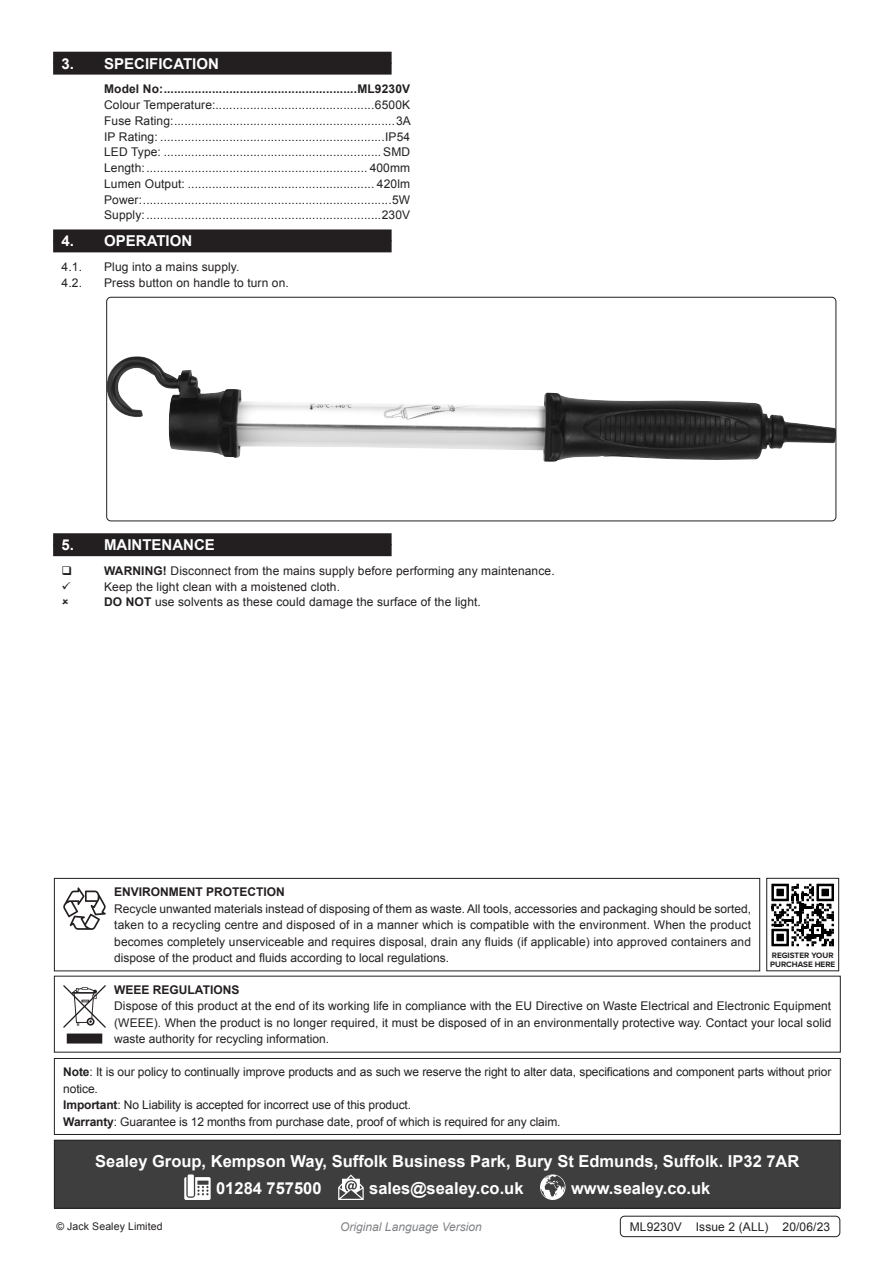
<style>
.page{position:relative;width:893px;height:1263px;background:#fff}
.page>*{position:absolute;margin:0;border:0;box-sizing:border-box;transform-origin:0 0}
.Footer_Contact_Infor{font:700 16.5px "Arial";color:#fff}
.t1{font:700 15px "Arial";color:#fff}
.Specifications__Tabb{font:12px "Arial";letter-spacing:.01em;color:#231f20}
.Enviroment_Protectio{font:12px/16.5px "Arial";letter-spacing:.01em;color:#231f20;text-align:justify}
.Important_Notificati{font:12px/16.5px "Arial";letter-spacing:-.01em;color:#231f20}
.Weee_Regulation_Body{font:12px/16.5px "Arial";color:#231f20;text-align:justify}
.Specifications__Tabb-2{font:700 12px "Arial";letter-spacing:.01em;color:#231f20}
.Body__Footer{font:12px "Arial";letter-spacing:.01em;color:#231f20}
.t2{font:italic 12px "Arial";color:#808285}
.Enviroment_Protectio-2{font:700 12px "Arial";color:#231f20}
.Weee_Regulation_Head{font:700 12px "Arial";color:#231f20}
.Body__Justified__7pt{font:10.5px "Arial";letter-spacing:.01em;color:#231f20}
.t3{font:700 8.1px/9.4px "Proxima Nova";color:#231f20}
.s1{font-weight:700}
</style>
<div class="page">
<div style="left:53px;top:63px;width:339px;height:12px;background:#231f20"></div>
<div style="left:53px;top:52px;width:339px;height:12px;background:#231f20"></div>
<div style="left:53px;top:240px;width:339px;height:12px;background:#231f20"></div>
<div style="left:53px;top:229px;width:339px;height:12px;background:#231f20"></div>
<div style="left:53px;top:544px;width:339px;height:12px;background:#231f20"></div>
<div style="left:53px;top:533px;width:339px;height:12px;background:#231f20"></div>
<img style="left:108px;top:357px;width:726px;height:105px">
<div style="left:106px;top:297px;width:730px;height:224px;border:1px solid #231f20;border-radius:4px"></div>
<div style="left:620px;top:1216px;width:220px;height:21px;border:1px solid #231f20;border-radius:4px"></div>
<div style="left:54px;top:1140px;width:786px;height:68px;background:#3e3e3f"></div>
<svg style="left:184px;top:1177px;width:27px;height:23px"></svg>
<div style="left:188px;top:1174px;width:6px;height:22px;background:#fff"></div>
<svg style="left:338px;top:1174px;width:26px;height:26px"></svg>
<svg style="left:540px;top:1174px;width:25px;height:26px"></svg>
<div style="left:54px;top:1140px;width:787px;height:68px;border:1px solid #231f20"></div>
<div style="left:54px;top:878px;width:706px;height:93px;border:1px solid #231f20"></div>
<svg style="left:63px;top:887px;width:43px;height:43px"></svg>
<div style="left:68px;top:1034px;width:34px;height:9px;background:#231f20"></div>
<div style="left:67px;top:1033px;width:35px;height:10px;border:2px solid #231f20"></div>
<svg style="left:63px;top:985px;width:43px;height:43px"></svg>
<div style="left:54px;top:1058px;width:787px;height:77px;border:1px solid #231f20"></div>
<svg style="left:771px;top:883px;width:63px;height:64px"></svg>
<div style="left:766px;top:878px;width:73px;height:93px;border:1px solid #231f20"></div>
<p class="t1" style="left:62px;top:53px;width:159px">3. SPECIFICATION</p>
<p class="Specifications__Tabb-2" style="left:104px;top:81px;width:307px">Model No:........................................................ML9230V</p>
<p class="Specifications__Tabb" style="left:104px;top:97px;width:307px">Colour Temperature:..............................................6500K</p>
<p class="Specifications__Tabb" style="left:104px;top:113px;width:308px">Fuse Rating:................................................................3A</p>
<p class="Specifications__Tabb" style="left:104px;top:129px;width:307px">IP Rating: .................................................................IP54</p>
<p class="Specifications__Tabb" style="left:104px;top:144px;width:307px">LED Type: ...............................................................SMD</p>
<p class="Specifications__Tabb" style="left:104px;top:160px;width:307px">Length:................................................................ 400mm</p>
<p class="Specifications__Tabb" style="left:104px;top:176px;width:307px">Lumen Output: ...................................................... 420lm</p>
<p class="Specifications__Tabb" style="left:104px;top:192px;width:307px">Power:........................................................................5W</p>
<p class="Specifications__Tabb" style="left:104px;top:207px;width:307px">Supply:....................................................................230V</p>
<p class="t1" style="left:62px;top:231px;width:132px">4. OPERATION</p>
<p class="Enviroment_Protectio" style="left:62px;top:259px;width:22px">4.1.</p>
<p class="Enviroment_Protectio" style="left:104px;top:259px;width:137px">Plug into a mains supply.</p>
<p class="Enviroment_Protectio" style="left:62px;top:275px;width:22px">4.2.</p>
<p class="Enviroment_Protectio" style="left:104px;top:275px;width:186px">Press button on handle to turn on.</p>
<p class="t1" style="left:62px;top:535px;width:155px">5. MAINTENANCE</p>
<p class="Enviroment_Protectio" style="left:104px;top:563px;width:452px"><span class="s1">WARNING!</span> Disconnect from the mains supply before performing any maintenance.</p>
<p class="Enviroment_Protectio" style="left:104px;top:578px;width:237px">Keep the light clean with a moistened cloth.</p>
<p class="Enviroment_Protectio" style="left:104px;top:594px;width:378px"><span class="s1">DO NOT</span> use solvents as these could damage the surface of the light.</p>
<p class="Enviroment_Protectio-2" style="left:114px;top:884px;width:172px">ENVIRONMENT PROTECTION</p>
<p class="Enviroment_Protectio" style="left:114px;top:900px;width:638px">Recycle unwanted materials instead of disposing of them as waste. All tools, accessories and packaging should be sorted, taken to a recycling centre and disposed of in a manner which is compatible with the environment. When the product becomes completely unserviceable and requires disposal, drain any fluids (if applicable) into approved containers and dispose of the product and fluids according to local regulations.</p>
<p class="Weee_Regulation_Head" style="left:114px;top:981px;width:127px">WEEE REGULATIONS</p>
<p class="Weee_Regulation_Body" style="left:114px;top:998px;width:719px">Dispose of this product at the end of its working life in compliance with the EU Directive on Waste Electrical and Electronic Equipment (WEEE). When the product is no longer required, it must be disposed of in an environmentally protective way. Contact your local solid waste authority for recycling information.</p>
<p class="Important_Notificati" style="left:63px;top:1064px;width:770px"><span class="s1">Note</span>: It is our policy to continually improve products and as such we reserve the right to alter data, specifications and component parts without prior notice.</p>
<p class="Important_Notificati" style="left:63px;top:1097px;width:349px"><span class="s1">Important</span>: No Liability is accepted for incorrect use of this product.</p>
<p class="Important_Notificati" style="left:63px;top:1113px;width:499px"><span class="s1">Warranty</span>: Guarantee is 12 months from purchase date, proof of which is required for any claim.</p>
<p class="t3" style="left:770px;top:950px;width:67px">REGISTER YOUR<br>PURCHASE HERE</p>
<p class="Footer_Contact_Infor" style="left:95px;top:1150px;width:706px">Sealey Group, Kempson Way, Suffolk Business Park, Bury St Edmunds, Suffolk. IP32 7AR</p>
<p class="Footer_Contact_Infor" style="left:216px;top:1177px;width:107px">01284 757500</p>
<p class="Footer_Contact_Infor" style="left:369px;top:1177px;width:156px">sales@sealey.co.uk</p>
<p class="Footer_Contact_Infor" style="left:571px;top:1177px;width:141px">www.sealey.co.uk</p>
<p class="Body__Justified__7pt" style="left:56px;top:1220px;width:108px">© Jack Sealey Limited</p>
<p class="t2" style="left:340px;top:1219px;width:143px">Original Language Version</p>
<p class="Body__Footer" style="left:630px;top:1219px;width:202px">ML9230V Issue 2 (ALL) 20/06/23</p>
</div>
